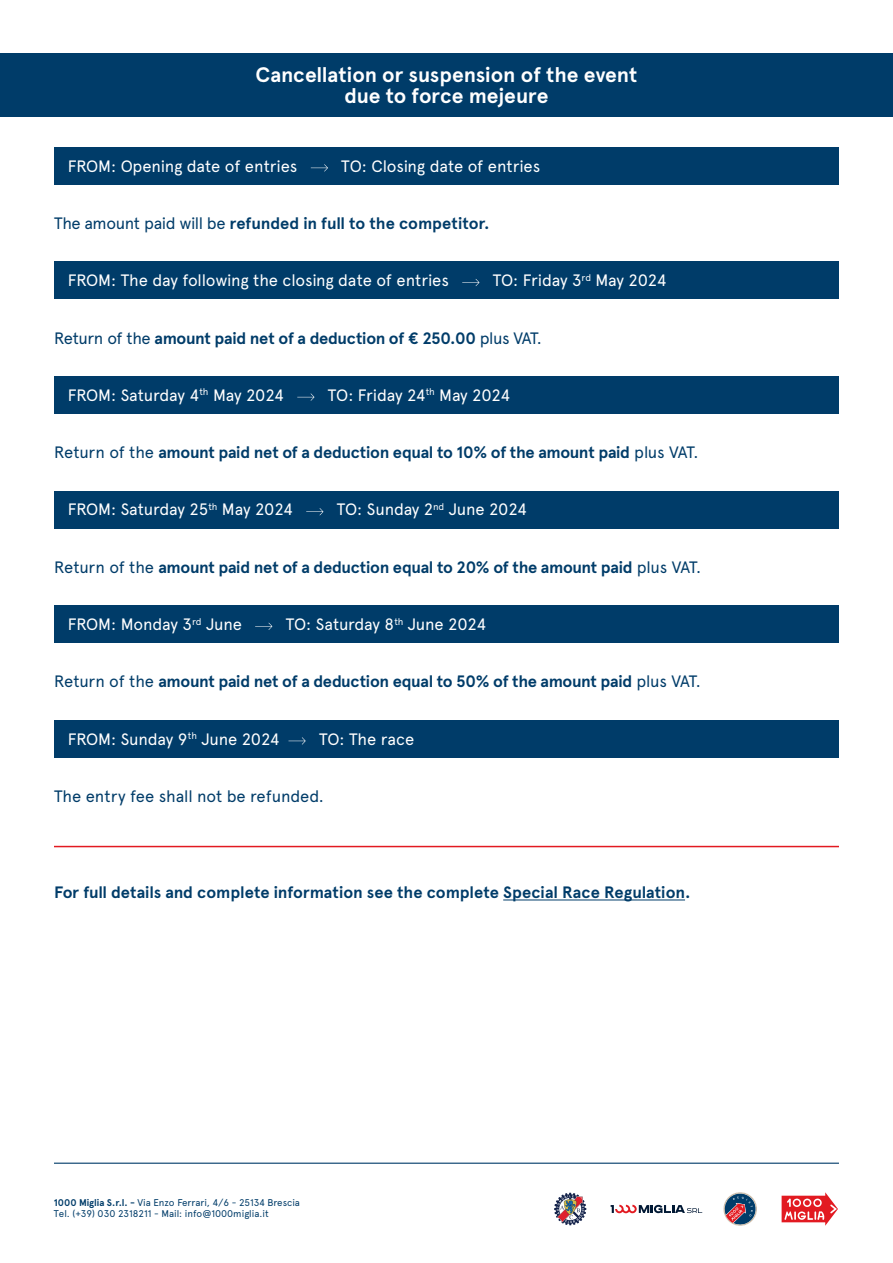
<style>
.page{position:relative;width:893px;height:1263px;background:#fff}
.page>*{position:absolute;margin:0;border:0;box-sizing:border-box;transform-origin:0 0}
.t1{font:700 21px "Apercu Pro";letter-spacing:-.005em;color:#fff}
.t2{font:700 16.5px "Apercu Pro";letter-spacing:-.015em;color:#003c69}
.t3{font:16.5px "Apercu Pro";letter-spacing:-.015em;color:#fff}
.t4{font:16.5px "Apercu Pro";letter-spacing:-.005em;color:#003c69}
.t5{font:9.75px/11.7px "Apercu Pro";color:#003c69}
.s1{font-weight:400}
.s2{font-weight:700}
</style>
<div class="page">
<hr style="left:54px;top:1162px;width:785px;height:2px;background:#003c69">
<svg style="left:781px;top:1192px;width:57px;height:34px"></svg>
<svg style="left:554px;top:1192px;width:33px;height:34px"></svg>
<svg style="left:611px;top:1205px;width:91px;height:8px"></svg>
<svg style="left:723px;top:1192px;width:34px;height:34px"></svg>
<div style="left:54px;top:147px;width:785px;height:37px;background:#003c69"></div>
<svg style="left:311px;top:164px;width:17px;height:8px"></svg>
<div style="left:54px;top:262px;width:785px;height:37px;background:#003c69"></div>
<svg style="left:462px;top:279px;width:17px;height:7px"></svg>
<div style="left:54px;top:376px;width:785px;height:38px;background:#003c69"></div>
<svg style="left:297px;top:393px;width:17px;height:8px"></svg>
<div style="left:54px;top:491px;width:785px;height:37px;background:#003c69"></div>
<svg style="left:306px;top:508px;width:17px;height:7px"></svg>
<div style="left:54px;top:606px;width:785px;height:37px;background:#003c69"></div>
<svg style="left:255px;top:623px;width:17px;height:7px"></svg>
<div style="left:54px;top:720px;width:785px;height:37px;background:#003c69"></div>
<svg style="left:288px;top:737px;width:18px;height:8px"></svg>
<div style="left:0;top:54px;width:893px;height:63px;background:#003c69"></div>
<hr style="left:503px;top:899px;width:182px;height:1px;background:#003c69">
<hr style="left:54px;top:846px;width:785px;height:1px;background:#e21a21">
<p class="t1" style="left:256px;top:59px;width:383px">Cancellation or suspension of the event</p>
<p class="t1" style="left:345px;top:80px;width:205px">due to force mejeure</p>
<p class="t3" style="left:68px;top:153px;width:231px">FROM: Opening date of entries</p>
<p class="t3" style="left:341px;top:153px;width:201px">TO: Closing date of entries</p>
<p class="t2" style="left:54px;top:211px;width:437px"><span class="s1">The amount paid will be</span> refunded in full to the competitor.</p>
<p class="t3" style="left:68px;top:268px;width:383px">FROM: The day following the closing date of entries</p>
<p class="t3" style="left:493px;top:268px;width:175px">TO: Friday 3<sup>rd</sup> May 2024</p>
<p class="t2" style="left:54px;top:325px;width:489px"><span class="s1">Return of the</span> amount paid net of a deduction of € 250.00 <span class="s1">plus VAT.</span></p>
<p class="t3" style="left:68px;top:383px;width:218px">FROM: Saturday 4<sup>th</sup> May 2024</p>
<p class="t3" style="left:328px;top:383px;width:184px">TO: Friday 24<sup>th</sup> May 2024</p>
<p class="t2" style="left:54px;top:440px;width:646px"><span class="s1">Return of the</span> amount paid net of a deduction equal to 10% of the amount paid <span class="s1">plus VAT.</span></p>
<p class="t3" style="left:68px;top:497px;width:227px">FROM: Saturday 25<sup>th</sup> May 2024</p>
<p class="t3" style="left:337px;top:497px;width:192px">TO: Sunday 2<sup>nd</sup> June 2024</p>
<p class="t2" style="left:54px;top:554px;width:649px"><span class="s1">Return of the</span> amount paid net of a deduction equal to 20% of the amount paid <span class="s1">plus VAT.</span></p>
<p class="t3" style="left:68px;top:612px;width:175px">FROM: Monday 3<sup>rd</sup> June</p>
<p class="t3" style="left:286px;top:612px;width:202px">TO: Saturday 8<sup>th</sup> June 2024</p>
<p class="t2" style="left:54px;top:669px;width:648px"><span class="s1">Return of the</span> amount paid net of a deduction equal to 50% of the amount paid <span class="s1">plus VAT.</span></p>
<p class="t3" style="left:68px;top:726px;width:213px">FROM: Sunday 9<sup>th</sup> June 2024</p>
<p class="t3" style="left:319px;top:726px;width:97px">TO: The race</p>
<p class="t4" style="left:54px;top:784px;width:271px">The entry fee shall not be refunded.</p>
<p class="t2" style="left:54px;top:880px;width:638px">For full details and complete information see the complete Special Race Regulation.</p>
<p class="t5" style="left:54px;top:1196px;width:248px"><span class="s2">1000 Miglia S.r.l. -</span> Via Enzo Ferrari, 4/6 - 25134 Brescia<br>Tel. (+39) 030 2318211 - Mail: info@1000miglia.it</p>
</div>
